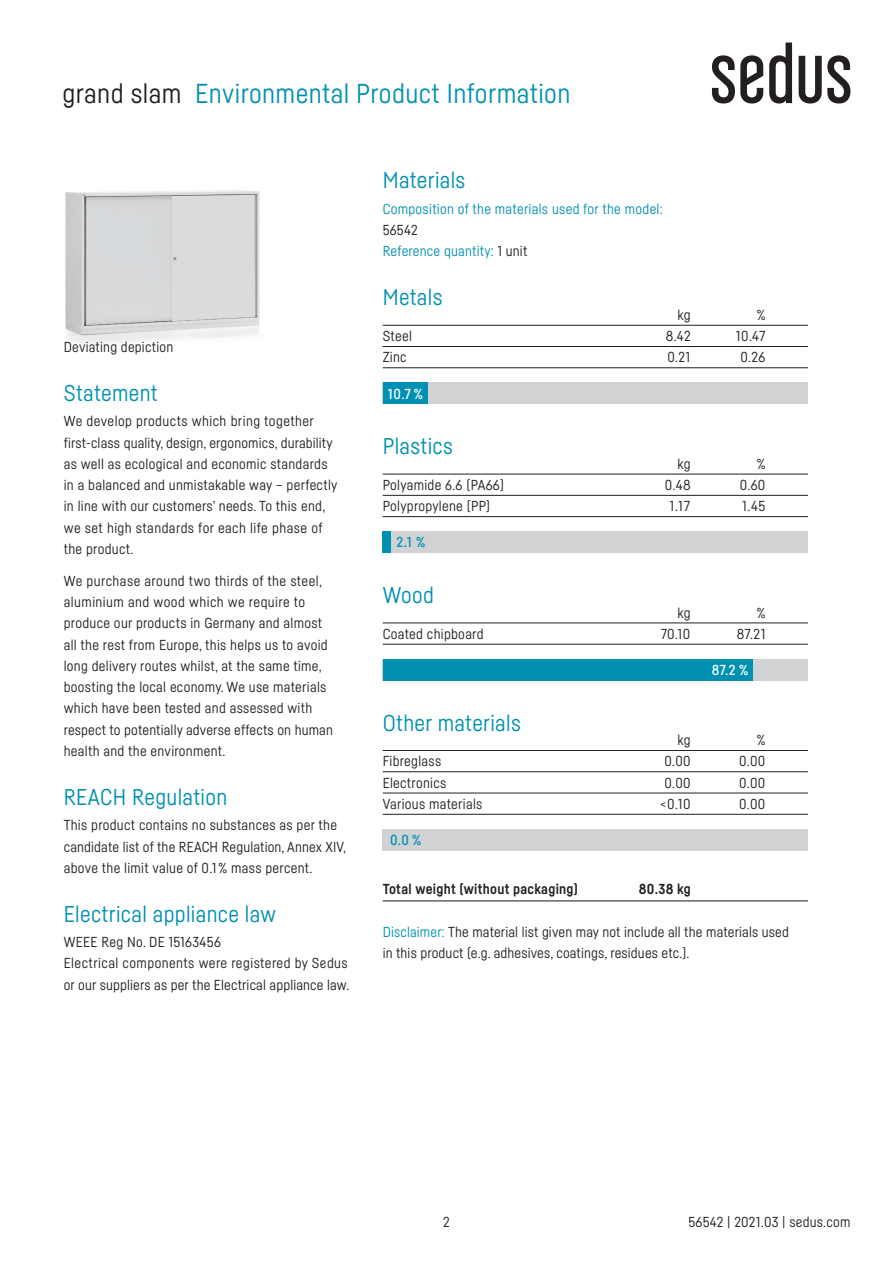
<style>
.page{position:relative;width:893px;height:1263px;background:#fff}
.page>*{position:absolute;margin:0;border:0;box-sizing:border-box;transform-origin:0 0}
.t1{font:27px "Sedus Sans";letter-spacing:.015em;color:#0091b2}
.t2{font:22.5px "Sedus Sans";letter-spacing:.015em;color:#0091b2}
.t3{font:14.25px/21.3px "Sedus Sans";letter-spacing:.02em;color:#231f20}
.t4{font:14.25px/21.3px "Sedus Sans";letter-spacing:.02em;color:#0091b2}
.t5{font:700 14.25px "Sedus Sans";letter-spacing:.02em;color:#231f20}
.t6{font:500 14.25px "Sedus Sans";color:#fff}
.t7{font:500 14.25px "Sedus Sans";color:#0091b2}
.s1{color:#231f20}
.s2{color:#0091b2}
</style>
<div class="page">
<svg style="left:712px;top:55px;width:51px;height:49px"></svg>
<svg style="left:769px;top:43px;width:23px;height:61px"></svg>
<svg style="left:799px;top:55px;width:51px;height:49px"></svg>
<img style="left:65px;top:190px;width:195px;height:154px">
<hr style="left:383px;top:325px;width:425px;height:1px;background:#231f20">
<hr style="left:383px;top:346px;width:425px;height:1px;background:#231f20">
<hr style="left:383px;top:367px;width:425px;height:1px;background:#231f20">
<hr style="left:383px;top:474px;width:425px;height:1px;background:#231f20">
<hr style="left:383px;top:495px;width:425px;height:1px;background:#231f20">
<hr style="left:383px;top:516px;width:425px;height:1px;background:#231f20">
<div style="left:383px;top:383px;width:425px;height:21px;background:#d1d2d4"></div>
<div style="left:383px;top:531px;width:425px;height:22px;background:#d1d2d4"></div>
<div style="left:383px;top:383px;width:44px;height:21px;background:#0091b2"></div>
<div style="left:383px;top:531px;width:8px;height:22px;background:#0091b2"></div>
<hr style="left:383px;top:750px;width:425px;height:1px;background:#231f20">
<hr style="left:383px;top:771px;width:425px;height:1px;background:#231f20">
<hr style="left:383px;top:793px;width:425px;height:1px;background:#231f20">
<hr style="left:383px;top:814px;width:425px;height:1px;background:#231f20">
<div style="left:383px;top:829px;width:425px;height:21px;background:#d1d2d4"></div>
<hr style="left:383px;top:900px;width:425px;height:1px;background:#231f20">
<hr style="left:383px;top:623px;width:425px;height:1px;background:#231f20">
<hr style="left:383px;top:644px;width:425px;height:1px;background:#231f20">
<div style="left:383px;top:659px;width:425px;height:21px;background:#d1d2d4"></div>
<div style="left:383px;top:659px;width:370px;height:21px;background:#0091b2"></div>
<h1 class="t1" style="left:63px;top:77px;width:509px"><span class="s1">grand slam</span> Environmental Product Information</h1>
<h2 class="t2" style="left:383px;top:167px;width:84px">Materials</h2>
<p class="t4" style="left:383px;top:198px;width:282px">Composition of the materials used for the model:</p>
<p class="t4" style="left:383px;top:219px;width:146px"><span class="s1">56542<br></span>Reference quantity: <span class="s1">1 unit</span></p>
<p class="t3" style="left:64px;top:336px;width:111px">Deviating depiction</p>
<h2 class="t2" style="left:64px;top:379px;width:95px">Statement</h2>
<p class="t3" style="left:64px;top:410px;width:275px">We develop products which bring together first-class quality, design, ergonomics, durability as well as ecological and economic standards in a balanced and unmistakable way – perfectly in line with our customers’ needs. To this end, we set high standards for each life phase of the product.</p>
<p class="t3" style="left:64px;top:570px;width:271px">We purchase around two thirds of the steel, aluminium and wood which we require to produce our products in Germany and almost all the rest from Europe, this helps us to avoid long delivery routes whilst, at the same time, boosting the local economy. We use materials which have been tested and assessed with respect to potentially adverse effects on human health and the environment.</p>
<h2 class="t2" style="left:64px;top:783px;width:165px">REACH Regulation</h2>
<p class="t3" style="left:64px;top:814px;width:284px">This product contains no substances as per the candidate list of the REACH Regulation, Annex XIV, above the limit value of 0.1 % mass percent.</p>
<h2 class="t2" style="left:64px;top:900px;width:214px">Electrical appliance law</h2>
<p class="t3" style="left:64px;top:931px;width:287px">WEEE Reg No. DE 15163456<br>Electrical components were registered by Sedus or our suppliers as per the Electrical appliance law.</p>
<h2 class="t2" style="left:383px;top:284px;width:61px">Metals</h2>
<p class="t3" style="left:678px;top:304px;width:15px">kg</p>
<p class="t3" style="left:757px;top:304px;width:10px">%</p>
<p class="t3" style="left:383px;top:325px;width:31px">Steel</p>
<p class="t3" style="left:666px;top:325px;width:26px">8.42</p>
<p class="t3" style="left:736px;top:325px;width:31px">10.47</p>
<p class="t3" style="left:383px;top:346px;width:25px">Zinc</p>
<p class="t3" style="left:668px;top:346px;width:24px">0.21</p>
<p class="t3" style="left:740px;top:346px;width:26px">0.26</p>
<p class="t6" style="left:388px;top:385px;width:36px">10.7 %</p>
<h2 class="t2" style="left:383px;top:433px;width:72px">Plastics</h2>
<p class="t3" style="left:678px;top:453px;width:15px">kg</p>
<p class="t3" style="left:757px;top:453px;width:10px">%</p>
<p class="t3" style="left:383px;top:474px;width:123px">Polyamide 6.6 (PA66)</p>
<p class="t3" style="left:665px;top:474px;width:27px">0.48</p>
<p class="t3" style="left:740px;top:474px;width:27px">0.60</p>
<p class="t3" style="left:383px;top:495px;width:109px">Polypropylene (PP)</p>
<p class="t3" style="left:670px;top:495px;width:22px">1.17</p>
<p class="t3" style="left:743px;top:495px;width:24px">1.45</p>
<p class="t7" style="left:397px;top:534px;width:30px">2.1 %</p>
<h2 class="t2" style="left:383px;top:581px;width:53px">Wood</h2>
<p class="t3" style="left:678px;top:601px;width:15px">kg</p>
<p class="t3" style="left:757px;top:601px;width:10px">%</p>
<p class="t3" style="left:383px;top:623px;width:102px">Coated chipboard</p>
<p class="t3" style="left:661px;top:623px;width:31px">70.10</p>
<p class="t3" style="left:737px;top:623px;width:30px">87.21</p>
<p class="t6" style="left:712px;top:661px;width:38px">87.2 %</p>
<h2 class="t2" style="left:383px;top:709px;width:140px">Other materials</h2>
<p class="t3" style="left:678px;top:729px;width:15px">kg</p>
<p class="t3" style="left:757px;top:729px;width:10px">%</p>
<p class="t3" style="left:383px;top:750px;width:60px">Fibreglass</p>
<p class="t3" style="left:664px;top:750px;width:28px">0.00</p>
<p class="t3" style="left:739px;top:750px;width:28px">0.00</p>
<p class="t3" style="left:383px;top:772px;width:65px">Electronics</p>
<p class="t3" style="left:664px;top:772px;width:28px">0.00</p>
<p class="t3" style="left:739px;top:772px;width:28px">0.00</p>
<p class="t3" style="left:383px;top:793px;width:101px">Various materials</p>
<p class="t3" style="left:660px;top:793px;width:32px">&lt;0.10</p>
<p class="t3" style="left:739px;top:793px;width:28px">0.00</p>
<p class="t7" style="left:390px;top:831px;width:33px">0.0 %</p>
<p class="t5" style="left:383px;top:880px;width:197px">Total weight (without packaging)</p>
<p class="t5" style="left:639px;top:880px;width:54px">80.38 kg</p>
<p class="t3" style="left:383px;top:920px;width:408px"><span class="s2">Disclaimer:</span> The material list given may not include all the materials used in this product (e.g. adhesives, coatings, residues etc.).</p>
<p class="t3" style="left:443px;top:1211px;width:8px">2</p>
<p class="t3" style="left:688px;top:1211px;width:164px">56542 | 2021.03 | sedus.com</p>
</div>
